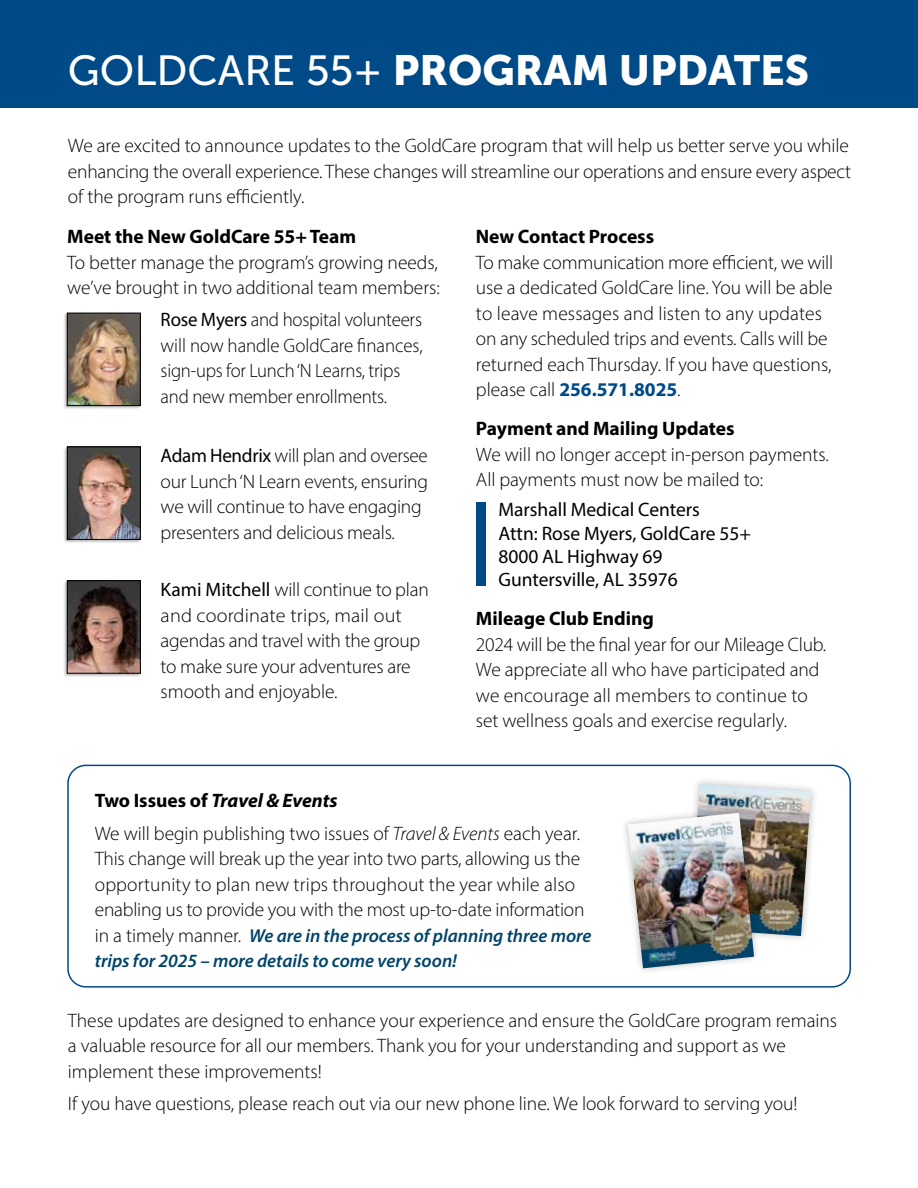
<style>
.page{position:relative;width:918px;height:1188px;background:#fff}
.page>*{position:absolute;margin:0;border:0;box-sizing:border-box;transform-origin:0 0}
.t1{font:42px "Museo Sans 900";color:#fff}
.t2{font:300 19.5px/25.5px "Myriad Pro";color:#000}
.t3{font:700 19.5px "Myriad Pro";color:#000}
.t4{font:19.5px/23.4px "Myriad Pro";color:#000}
.t5{font:italic 600 18.75px/25.5px "Myriad Pro";color:#00446a}
.s1{font-family:"Museo Sans 500"}
.s2{font-weight:400}
.s3{font-weight:700;color:#004987}
.s4{font-weight:700}
.s5{font-weight:700;font-style:italic}
.s6{font-style:italic}
.s7{font-weight:300;font-style:normal;font-size:19.5px;color:#000}
</style>
<div class="page">
<div style="left:0;top:0;width:918px;height:107px;background:#004a88"></div>
<div style="left:67px;top:765px;width:784px;height:223px;border:2px solid #004a88;border-radius:18px"></div>
<div style="left:63px;top:580px;width:78px;height:97px;background:#000;opacity:.3"></div>
<img style="left:69px;top:583px;width:69px;height:88px">
<div style="left:67px;top:581px;width:73px;height:92px;border:1px solid #000"></div>
<div style="left:63px;top:446px;width:78px;height:98px;background:#000;opacity:.3"></div>
<img style="left:69px;top:449px;width:69px;height:88px">
<div style="left:67px;top:447px;width:73px;height:92px;border:1px solid #000"></div>
<div style="left:63px;top:313px;width:78px;height:97px;background:#000;opacity:.3"></div>
<img style="left:69px;top:315px;width:69px;height:89px">
<div style="left:67px;top:313px;width:73px;height:93px;border:1px solid #000"></div>
<div style="left:476px;top:503px;width:9px;height:83px;background:#004987"></div>
<div style="left:682px;top:776px;width:136px;height:167px;background:#000;opacity:.25"></div>
<img style="left:690px;top:784px;width:121px;height:152px">
<div style="left:621px;top:806px;width:140px;height:169px;background:#000;opacity:.25"></div>
<img style="left:628px;top:813px;width:126px;height:155px">
<h1 class="t1" style="left:68px;top:47px;width:743px"><span class="s1">GOLDCARE 55+</span> PROGRAM UPDATES</h1>
<p class="t2" style="left:68px;top:133px;width:785px;text-align:justify">We are excited to announce updates to the GoldCare program that will help us better serve you while enhancing the overall experience. These changes will streamline our operations and ensure every aspect of the program runs efficiently.</p>
<p class="t3" style="left:67px;top:224px;width:291px">Meet the New GoldCare 55+ Team</p>
<p class="t2" style="left:67px;top:249px;width:374px">To better manage the program’s growing needs, we’ve brought in two additional team members:</p>
<p class="t2" style="left:161px;top:307px;width:264px"><span class="s2">Rose Myers</span> and hospital volunteers will now handle GoldCare finances, sign-ups for Lunch ‘N Learns, trips and new member enrollments.</p>
<p class="t2" style="left:161px;top:443px;width:269px"><span class="s2">Adam Hendrix</span> will plan and oversee our Lunch ‘N Learn events, ensuring we will continue to have engaging presenters and delicious meals.</p>
<p class="t2" style="left:161px;top:577px;width:270px"><span class="s2">Kami Mitchell</span> will continue to plan and coordinate trips, mail out agendas and travel with the group to make sure your adventures are smooth and enjoyable.</p>
<p class="t3" style="left:476px;top:224px;width:180px">New Contact Process</p>
<p class="t2" style="left:476px;top:249px;width:359px">To make communication more efficient, we will use a dedicated GoldCare line. You will be able to leave messages and listen to any updates on any scheduled trips and events. Calls will be returned each Thursday. If you have questions, please call <span class="s3">256.571.8025</span>.</p>
<p class="t3" style="left:476px;top:416px;width:260px">Payment and Mailing Updates</p>
<p class="t2" style="left:476px;top:441px;width:354px">We will no longer accept in-person payments.<br>All payments must now be mailed to:</p>
<p class="t4" style="left:499px;top:498px;width:254px">Marshall Medical Centers<br>Attn: Rose Myers, GoldCare 55+<br>8000 AL Highway 69<br>Guntersville, AL 35976</p>
<p class="t3" style="left:476px;top:606px;width:179px">Mileage Club Ending</p>
<p class="t2" style="left:476px;top:632px;width:352px">2024 will be the final year for our Mileage Club.<br>We appreciate all who have participated and we encourage all members to continue to set wellness goals and exercise regularly.</p>
<p class="t2" style="left:95px;top:785px;width:487px;line-height:32.2px"><span class="s4">Two Issues of</span> <span class="s5">Travel &amp; Events<br></span>We will begin publishing two issues of <span class="s6">Travel &amp; Events</span> each year.</p>
<p class="t2" style="left:95px;top:846px;width:491px">This change will break up the year into two parts, allowing us the opportunity to plan new trips throughout the year while also enabling us to provide you with the most up-to-date information</p>
<p class="t5" style="left:95px;top:922px;width:498px"><span class="s7">in a timely manner.</span> We are in the process of planning three more trips for 2025 – more details to come very soon!</p>
<p class="t2" style="left:68px;top:1007px;width:771px">These updates are designed to enhance your experience and ensure the GoldCare program remains a valuable resource for all our members. Thank you for your understanding and support as we implement these improvements!</p>
<p class="t2" style="left:68px;top:1091px;width:731px">If you have questions, please reach out via our new phone line. We look forward to serving you!</p>
</div>
